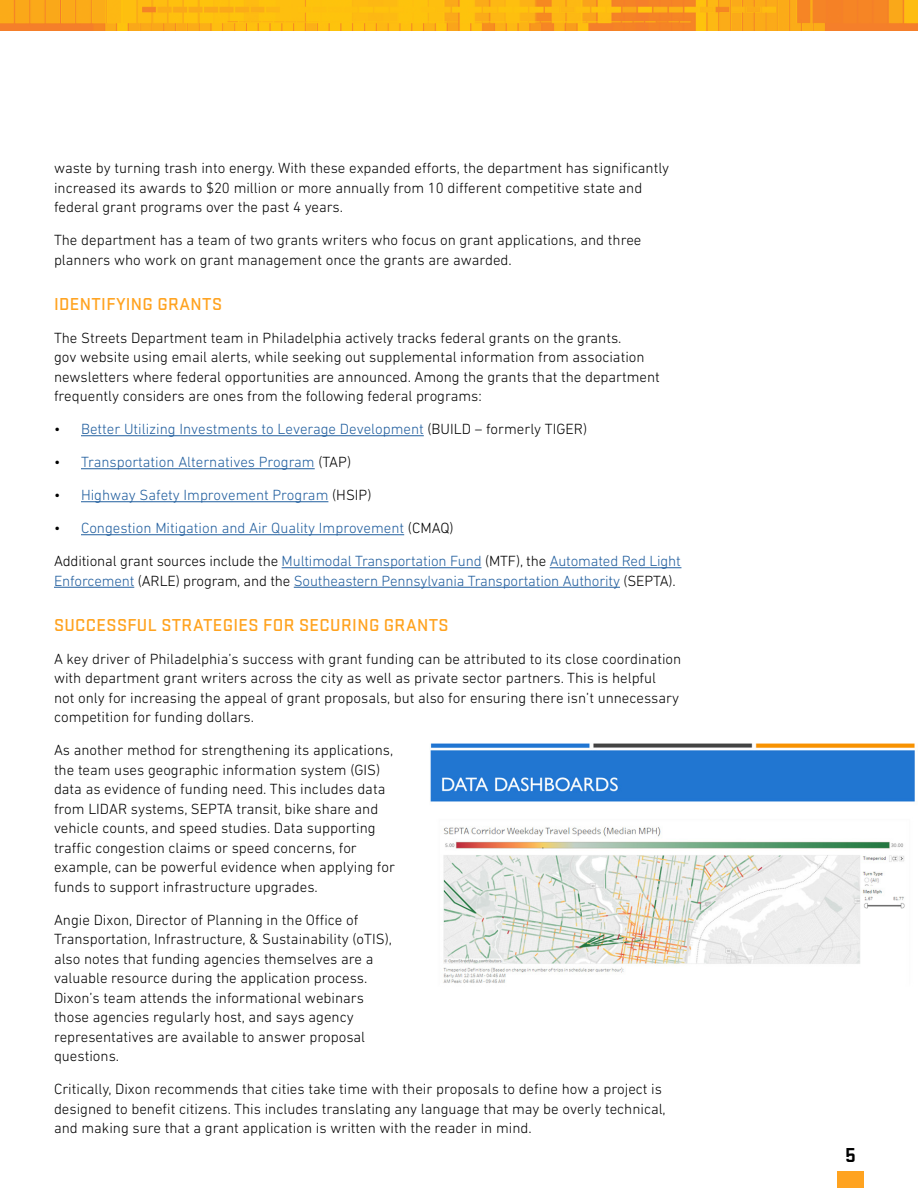
<style>
.page{position:relative;width:918px;height:1188px;background:#fff}
.page>*{position:absolute;margin:0;border:0;box-sizing:border-box;transform-origin:0 0}
.t1{font:700 21px "Stratum 2";color:#000}
.Header2{font:500 18px "Stratum 2";letter-spacing:.02em;color:#ffa320}
.Body{font:300 15px/19.5px "DIN Next LT Pro";color:#000}
.Body-2{font:300 15px/19.5px "DIN Next LT Pro";letter-spacing:-.01em;color:#215e9e}
.s1{color:#000}
</style>
<div class="page">
<img style="left:0;top:0;width:918px;height:30px">
<div style="left:837px;top:1172px;width:27px;height:16px;background:#ffa320"></div>
<hr style="left:81px;top:435px;width:343px;height:1px;background:#215e9e">
<hr style="left:81px;top:468px;width:234px;height:1px;background:#215e9e">
<hr style="left:81px;top:501px;width:247px;height:1px;background:#215e9e">
<hr style="left:81px;top:534px;width:323px;height:1px;background:#215e9e">
<hr style="left:282px;top:567px;width:200px;height:1px;background:#215e9e">
<hr style="left:550px;top:567px;width:131px;height:1px;background:#215e9e">
<hr style="left:54px;top:587px;width:80px;height:1px;background:#215e9e">
<hr style="left:294px;top:587px;width:326px;height:1px;background:#215e9e">
<img style="left:430px;top:743px;width:485px;height:240px">
<p class="Body" style="left:54px;top:158px;width:617px">waste by turning trash into energy. With these expanded efforts, the department has significantly increased its awards to $20 million or more annually from 10 different competitive state and federal grant programs over the past 4 years.</p>
<p class="Body" style="left:54px;top:230px;width:589px">The department has a team of two grants writers who focus on grant applications, and three planners who work on grant management once the grants are awarded.</p>
<p class="Header2" style="left:54px;top:292px;width:170px">IDENTIFYING GRANTS</p>
<p class="Body" style="left:54px;top:328px;width:607px">The Streets Department team in Philadelphia actively tracks federal grants on the grants.<br>gov website using email alerts, while seeking out supplemental information from association newsletters where federal opportunities are announced. Among the grants that the department frequently considers are ones from the following federal programs:</p>
<p class="Body-2" style="left:54px;top:419px;width:535px"><span class="s1">•</span> Better Utilizing Investments to Leverage Development <span class="s1">(BUILD – formerly TIGER)</span></p>
<p class="Body-2" style="left:54px;top:452px;width:299px"><span class="s1">•</span> Transportation Alternatives Program <span class="s1">(TAP)</span></p>
<p class="Body-2" style="left:54px;top:485px;width:319px"><span class="s1">•</span> Highway Safety Improvement Program <span class="s1">(HSIP)</span></p>
<p class="Body-2" style="left:54px;top:518px;width:401px"><span class="s1">•</span> Congestion Mitigation and Air Quality Improvement <span class="s1">(CMAQ)</span></p>
<p class="Body-2" style="left:54px;top:551px;width:628px"><span class="s1">Additional grant sources include the</span> Multimodal Transportation Fund <span class="s1">(MTF), the</span> Automated Red Light<br>Enforcement <span class="s1">(ARLE) program, and the</span> Southeastern Pennsylvania Transportation Authority <span class="s1">(SEPTA).</span></p>
<p class="Header2" style="left:54px;top:613px;width:396px">SUCCESSFUL STRATEGIES FOR SECURING GRANTS</p>
<p class="Body" style="left:54px;top:649px;width:629px">A key driver of Philadelphia’s success with grant funding can be attributed to its close coordination with department grant writers across the city as well as private sector partners. This is helpful<br>not only for increasing the appeal of grant proposals, but also for ensuring there isn’t unnecessary competition for funding dollars.</p>
<p class="Body" style="left:54px;top:740px;width:343px">As another method for strengthening its applications, the team uses geographic information system (GIS) data as evidence of funding need. This includes data from LIDAR systems, SEPTA transit, bike share and vehicle counts, and speed studies. Data supporting traffic congestion claims or speed concerns, for example, can be powerful evidence when applying for funds to support infrastructure upgrades.</p>
<p class="Body" style="left:54px;top:910px;width:340px">Angie Dixon, Director of Planning in the Office of Transportation, Infrastructure, &amp; Sustainability (oTIS), also notes that funding agencies themselves are a valuable resource during the application process.<br>Dixon’s team attends the informational webinars those agencies regularly host, and says agency representatives are available to answer proposal questions.</p>
<p class="Body" style="left:54px;top:1079px;width:613px">Critically, Dixon recommends that cities take time with their proposals to define how a project is designed to benefit citizens. This includes translating any language that may be overly technical, and making sure that a grant application is written with the reader in mind.</p>
<h1 class="t1" style="left:845px;top:1141px;width:12px">5</h1>
</div>
